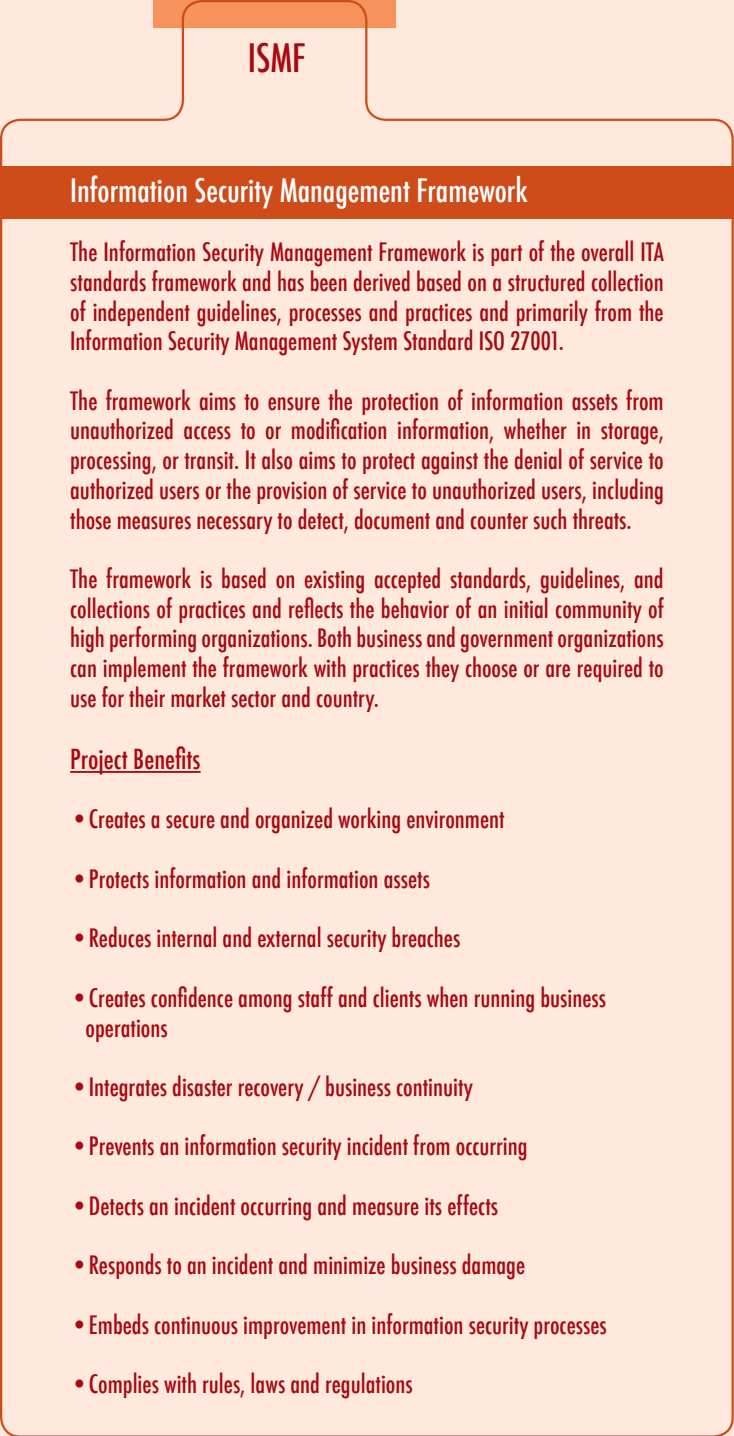
<style>
.page{position:relative;width:734px;height:1436px;background:#fff}
.page>*{position:absolute;margin:0;border:0;box-sizing:border-box;transform-origin:0 0}
.t1{font:500 condensed 38.25px "Futura";color:#a70a12}
.t2{font:500 condensed 31.5px "Futura";color:#fff}
.t3{font:500 condensed 27px "Futura";color:#a70a12}
.t4{font:500 condensed 24.75px/29.7px "Futura";color:#a70a12;text-align:justify}
</style>
<div class="page">
<div style="left:0;top:0;width:733px;height:1435px;background:#fee9dc"></div>
<h1 class="t1" style="left:248px;top:33px;width:59px">ISMF</h1>
<p class="t2" style="left:70px;top:170px;width:459px">Information Security Management Framework</p>
<p class="t4" style="left:70px;top:237px;width:595px">The Information Security Management Framework is part of the overall ITA standards framework and has been derived based on a structured collection of independent guidelines, processes and practices and primarily from the Information Security Management System Standard ISO 27001.</p>
<p class="t4" style="left:70px;top:386px;width:595px">The framework aims to ensure the protection of information assets from unauthorized access to or modification information, whether in storage, processing, or transit. It also aims to protect against the denial of service to authorized users or the provision of service to unauthorized users, including those measures necessary to detect, document and counter such threats.</p>
<p class="t4" style="left:70px;top:564px;width:595px">The framework is based on existing accepted standards, guidelines, and collections of practices and reflects the behavior of an initial community of high performing organizations. Both business and government organizations can implement the framework with practices they choose or are required to use for their market sector and country.</p>
<p class="t3" style="left:70px;top:741px;width:132px">Project Benefits</p>
<p class="t4" style="left:70px;top:804px;width:436px">•Creates a secure and organized working environment</p>
<p class="t4" style="left:70px;top:863px;width:361px">•Protects information and information assets</p>
<p class="t4" style="left:70px;top:923px;width:391px">•Reduces internal and external security breaches</p>
<p class="t4" style="left:86px;top:982px;width:522px;text-indent:-15px">•Creates confidence among staff and clients when running business operations</p>
<p class="t4" style="left:70px;top:1071px;width:404px">•Integrates disaster recovery / business continuity</p>
<p class="t4" style="left:70px;top:1131px;width:459px">•Prevents an information security incident from occurring</p>
<p class="t4" style="left:70px;top:1190px;width:429px">•Detects an incident occurring and measure its effects</p>
<p class="t4" style="left:70px;top:1250px;width:456px">•Responds to an incident and minimize business damage</p>
<p class="t4" style="left:70px;top:1309px;width:538px">•Embeds continuous improvement in information security processes</p>
<p class="t4" style="left:70px;top:1368px;width:344px">•Complies with rules, laws and regulations</p>
</div>
